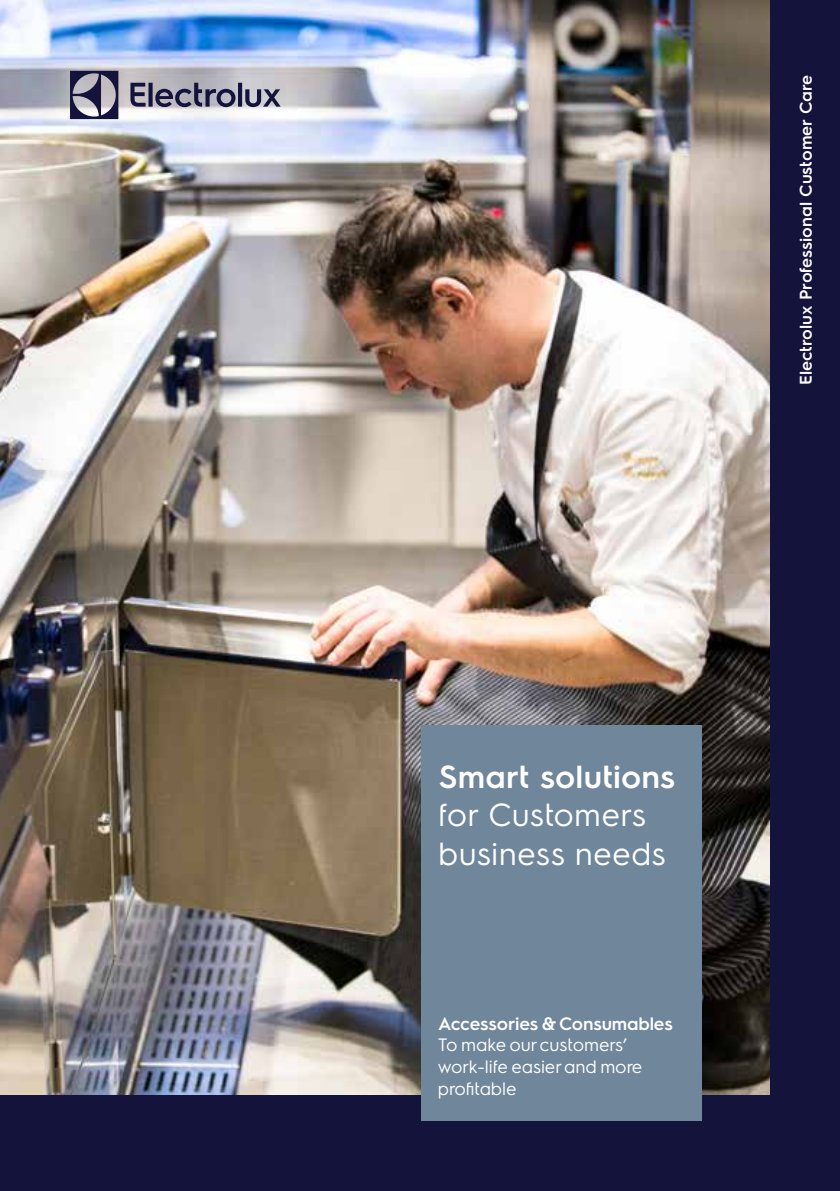
<style>
.page{position:relative;width:840px;height:1191px;background:#fff}
.page>*{position:absolute;margin:0;border:0;box-sizing:border-box;transform-origin:0 0}
.t1{font:32px/38.4px "Electrolux Sans";letter-spacing:.005em;color:#fff}
.t2{font:600 32px "Electrolux Sans";letter-spacing:.005em;color:#fff}
.t3{font:18px/21.6px "Electrolux Sans";letter-spacing:-.01em;color:#fff}
.t4{font:600 18px "Electrolux Sans";letter-spacing:-.01em;color:#fff}
.t5{font:600 17px "Electrolux Sans";color:#fff}
</style>
<div class="page">
<div style="left:0;top:0;width:839px;height:1191px;background:#14133b"></div>
<img style="left:0;top:0;width:769px;height:1094px">
<div style="left:421px;top:725px;width:280px;height:395px;background:#6f869b"></div>
<svg style="left:70px;top:71px;width:48px;height:48px"></svg>
<svg style="left:130px;top:83px;width:150px;height:24px"></svg>
<p class="t5" style="left:793px;top:385px;width:311px;rotate:-90deg">Electrolux Professional Customer Care</p>
<h1 class="t2" style="left:438px;top:754px;width:238px">Smart solutions</h1>
<h1 class="t1" style="left:438px;top:793px;width:229px">for Customers business needs</h1>
<p class="t4" style="left:438px;top:1010px;width:236px">Accessories &amp; Consumables</p>
<p class="t3" style="left:438px;top:1033px;width:206px">To make our customers’ work-life easier and more profitable</p>
</div>
